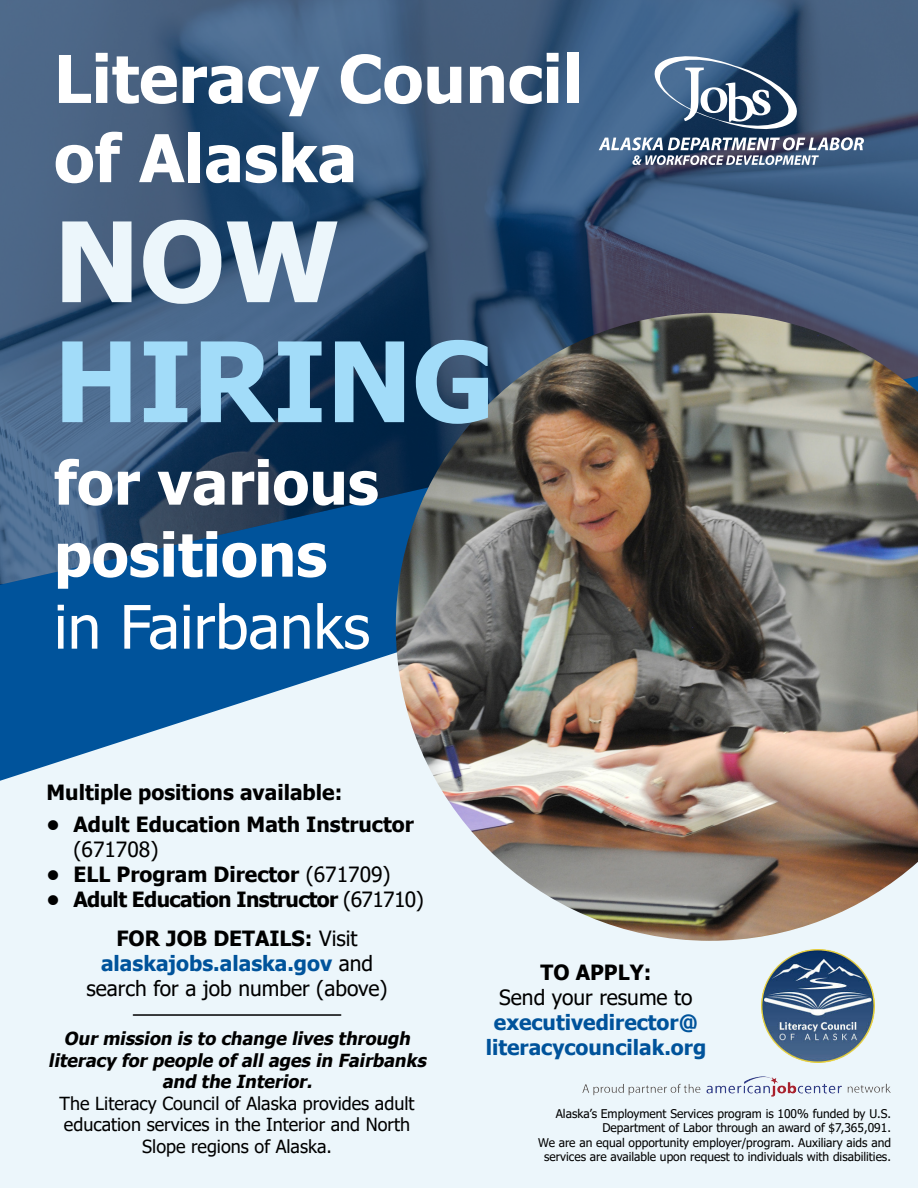
<style>
.page{position:relative;width:918px;height:1188px;background:#fff}
.page>*{position:absolute;margin:0;border:0;box-sizing:border-box;transform-origin:0 0}
.t1{font:700 111px "Tahoma";color:#a2dcf9}
.t2{font:700 111px "Tahoma";color:#ecf6fb}
.t3{font:700 66px/79.2px "Tahoma";color:#fff}
.t4{font:700 60px/72px "Tahoma";color:#fff}
.t5{font:60px "Tahoma";color:#fff}
.t6{font:700 21px "Tahoma";color:#000}
.t7{font:21px/25.2px "Tahoma";color:#000;text-align:center}
.t8{font:700 21px/38.7px "Tahoma";letter-spacing:-.03em;color:#000;text-align:center}
.t9{font:700 21px/25.2px "Tahoma";color:#00539b;text-align:center}
.t10{font:18px/21.6px "Tahoma";color:#000;text-align:center}
.t11{font:italic 700 18px/21.6px "Tahoma";color:#000;text-align:center}
.t12{font:12px/14.4px "Tahoma";color:#000;text-align:right}
.s1{font-weight:400}
.s2{font-weight:700;color:#00539b}
</style>
<div class="page">
<div style="left:0;top:781px;width:918px;height:407px;background:#ecf6fb"></div>
<svg style="left:0;top:585px;width:396px;height:196px;background:#4d88ba"></svg>
<img style="left:0;top:0;width:918px;height:583px">
<img style="left:396px;top:313px;width:522px;height:628px">
<svg style="left:599px;top:56px;width:265px;height:109px;background:#566f8c"></svg>
<img style="left:744px;top:1076px;width:46px;height:17px">
<img style="left:761px;top:950px;width:113px;height:113px">
<hr style="left:133px;top:1014px;width:208px;height:2px;background:#000">
<h2 class="t3" style="left:54px;top:42px;width:530px">Literacy Council of Alaska</h2>
<h1 class="t2" style="left:54px;top:184px;width:287px">NOW</h1>
<h1 class="t1" style="left:54px;top:304px;width:442px">HIRING</h1>
<h3 class="t4" style="left:54px;top:449px;width:326px">for various positions</h3>
<h3 class="t5" style="left:54px;top:587px;width:318px">in Fairbanks</h3>
<h3 class="t6" style="left:46px;top:777px;width:297px">Multiple positions available:</h3>
<h3 class="t6" style="left:46px;top:809px;width:369px">• Adult Education Math Instructor</h3>
<h3 class="t7" style="left:74px;top:838px;width:86px">(671708)</h3>
<h3 class="t6" style="left:46px;top:860px;width:346px">• ELL Program Director <span class="s1">(671709)</span></h3>
<h3 class="t8" style="left:46px;top:881px;width:379px">• Adult Education Instructor <span class="s1">(671710)<br></span>FOR JOB DETAILS: <span class="s1">Visit</span></h3>
<h3 class="t7" style="left:86px;top:952px;width:303px"><span class="s2">alaskajobs.alaska.gov</span> and search for a job number (above)</h3>
<h3 class="t11" style="left:48px;top:1028px;width:384px">Ourmission is to change lives through literacy forpeople ofallages in Fairbanks and the Interior.</h3>
<h3 class="t10" style="left:60px;top:1094px;width:356px">The Literacy Council of Alaska provides adult education services in the Interior and North<br>Slope regions of Alaska.</h3>
<h3 class="t6" style="left:541px;top:957px;width:112px">TO APPLY:</h3>
<h3 class="t7" style="left:499px;top:986px;width:195px">Send your resume to</h3>
<h3 class="t9" style="left:486px;top:1011px;width:222px">executivedirector@ literacycouncilak.org</h3>
<p class="t12" style="left:538px;top:1107px;width:354px">Alaska’s Employment Services program is 100% funded by U.S.<br>Department of Labor through an award of $7,365,091.<br>We are an equal opportunity employer/program. Auxiliary aids and services are available upon request to individuals with disabilities.</p>
</div>
